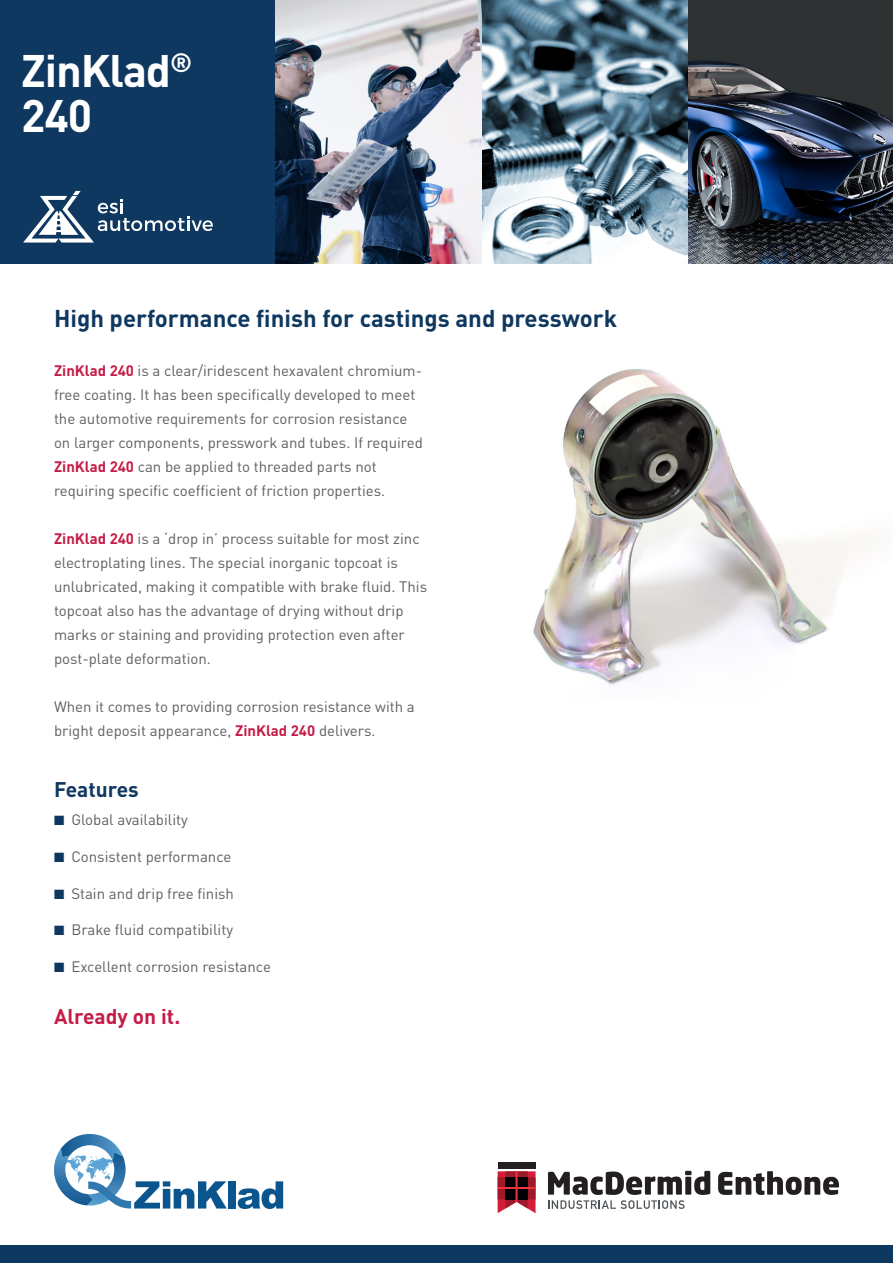
<style>
.page{position:relative;width:893px;height:1263px;background:#fff}
.page>*{position:absolute;margin:0;border:0;box-sizing:border-box;transform-origin:0 0}
.t1{font:700 45px "DIN Pro";letter-spacing:-.025em;color:#fff}
.Content_Headline_bol{font:700 24px "DIN Pro";color:#0f3860}
.t2{font:700 21px "DIN Pro";color:#c51c47}
.t3{font:700 21px "DIN Pro";color:#0f3860}
.Content_Product_text{font:15px/24px "DIN Pro";color:#5f5f62}
.Content_text_body_gr{font:15px/24px "DIN Pro";color:#5f5f62}
.s1{font-weight:700;color:#c51c47}
.s2{color:#0f3860}
</style>
<div class="page">
<div style="left:0;top:0;width:276px;height:263px;background:#0f3860"></div>
<svg style="left:23px;top:191px;width:190px;height:52px"></svg>
<div style="left:0;top:1246px;width:893px;height:17px;background:#0f3860"></div>
<svg style="left:498px;top:1171px;width:37px;height:42px;background:#8e343f"></svg>
<div style="left:498px;top:1162px;width:37px;height:6px;background:#231f20"></div>
<svg style="left:718px;top:1171px;width:121px;height:24px"></svg>
<svg style="left:548px;top:1171px;width:162px;height:38px"></svg>
<div style="left:228px;top:1181px;width:7px;height:27px;background:#0b558f"></div>
<svg style="left:238px;top:1181px;width:45px;height:28px"></svg>
<svg style="left:54px;top:1134px;width:173px;height:74px"></svg>
<img style="left:276px;top:0;width:617px;height:263px">
<img style="left:533px;top:369px;width:329px;height:316px">
<p class="t1" style="left:21px;top:40px;width:172px">ZinKlad<sup>®</sup></p>
<p class="t1" style="left:21px;top:85px;width:73px">240</p>
<p class="Content_Headline_bol" style="left:54px;top:302px;width:565px">High performance finish for castings and presswork</p>
<p class="Content_Product_text" style="left:54px;top:357px;width:370px"><span class="s1">ZinKlad 240</span> is a clear/iridescent hexavalent chromium&shy;free coating. It has been specifically developed to meet the automotive requirements for corrosion resistance on larger components, presswork and tubes. If required <span class="s1">ZinKlad 240</span> can be applied to threaded parts not requiring specific coefficient of friction properties.</p>
<p class="Content_Product_text" style="left:54px;top:525px;width:375px"><span class="s1">ZinKlad 240</span> is a ‘drop in’ process suitable for most zinc electroplating lines. The special inorganic topcoat is unlubricated, making it compatible with brake fluid. This topcoat also has the advantage of drying without drip marks or staining and providing protection even after post-plate deformation.</p>
<p class="Content_text_body_gr" style="left:54px;top:693px;width:362px">When it comes to providing corrosion resistance with a bright deposit appearance, <span class="s1">ZinKlad 240</span> delivers.</p>
<p class="t3" style="left:54px;top:775px;width:86px">Features</p>
<p class="Content_Product_text" style="left:54px;top:807px;width:135px"><span class="s2">■</span> Global availability</p>
<p class="Content_Product_text" style="left:54px;top:844px;width:179px"><span class="s2">■</span> Consistent performance</p>
<p class="Content_Product_text" style="left:54px;top:880px;width:181px"><span class="s2">■</span> Stain and drip free finish</p>
<p class="Content_Product_text" style="left:54px;top:917px;width:181px"><span class="s2">■</span> Brake fluid compatibility</p>
<p class="Content_Product_text" style="left:54px;top:954px;width:218px"><span class="s2">■</span> Excellent corrosion resistance</p>
<p class="t2" style="left:54px;top:1002px;width:128px">Already on it.</p>
</div>
